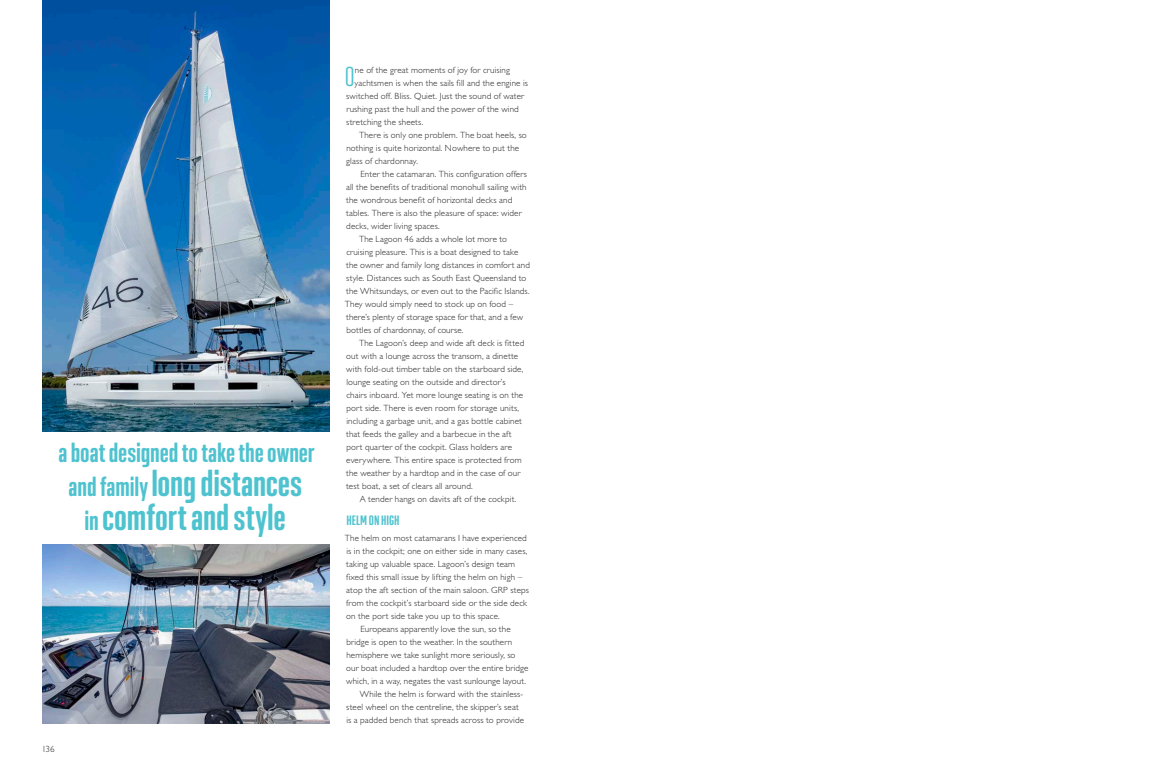
<style>
.page{position:relative;width:1163px;height:780px;background:#fff}
.page>*{position:absolute;margin:0;border:0;box-sizing:border-box;transform-origin:0 0}
.Feature_3_-_Pull_Quo{font:600 38px/34.2px "Geogrotesque X Comp";letter-spacing:-.005em;color:#4ec3cf;text-align:center}
.Feature_5_-_Drop_Cap{font:28.1px "Geogrotesque X Comp";color:#4ec3cf}
.Feature_3_-_Pull_Quo-2{font:600 28px "Geogrotesque X Comp";letter-spacing:-.005em;color:#4ec3cf}
.Feature_7_-_Subheads{font:600 14px "Geogrotesque X Comp";letter-spacing:-.005em;color:#4ec3cf}
.Feature_6_-_Body{font:300 9px/13px "Gill Sans Std";letter-spacing:.015em;color:#231f20}
.Feature_8_-_Body_No{font:300 9px/13px "Gill Sans Std";letter-spacing:.015em;color:#231f20}
.Feature_5_-_Drop_Cap-2{font:300 9px "Gill Sans Std";letter-spacing:.015em;color:#231f20}
.s1{font-size:28px}
</style>
<div class="page">
<img style="left:43px;top:0;width:286px;height:431px">
<img style="left:43px;top:544px;width:286px;height:179px">
<p class="Feature_3_-_Pull_Quo-2" style="left:58px;top:434px;width:258px">a boat designed to take the owner</p>
<p class="Feature_3_-_Pull_Quo" style="left:69px;top:465px;width:235px"><span class="s1">and family</span> long distances <span class="s1">in</span> comfort and style</p>
<p class="Feature_6_-_Body" style="left:42px;top:742px;width:14px">136</p>
<p class="Feature_5_-_Drop_Cap" style="left:345px;top:59px;width:11px">O</p>
<p class="Feature_5_-_Drop_Cap-2" style="left:355px;top:65px;width:156px">ne of the great moments of joy for cruising</p>
<p class="Feature_5_-_Drop_Cap-2" style="left:354px;top:78px;width:175px">yachtsmen is when the sails fill and the engine is</p>
<p class="Feature_5_-_Drop_Cap-2" style="left:346px;top:91px;width:179px">switched off. Bliss. Quiet. Just the sound of water</p>
<p class="Feature_5_-_Drop_Cap-2" style="left:346px;top:104px;width:174px">rushing past the hull and the power of the wind</p>
<p class="Feature_5_-_Drop_Cap-2" style="left:346px;top:117px;width:79px">stretching the sheets.</p>
<p class="Feature_6_-_Body" style="left:346px;top:128px;width:182px;text-indent:13px">There is only one problem. The boat heels, so nothing is quite horizontal. Nowhere to put the glass of chardonnay.</p>
<p class="Feature_6_-_Body" style="left:346px;top:167px;width:182px;text-indent:14px">Enter the catamaran. This configuration offers all the benefits of traditional monohull sailing with the wondrous benefit of horizontal decks and tables. There is also the pleasure of space: wider decks, wider living spaces.</p>
<p class="Feature_6_-_Body" style="left:345px;top:232px;width:187px;text-indent:14px">The Lagoon 46 adds a whole lot more to cruising pleasure. This is a boat designed to take the owner and family long distances in comfort and style. Distances such as South East Queensland to the Whitsundays, or even out to the Pacific Islands.<br>They would simply need to stock up on food – there’s plenty of storage space for that, and a few bottles of chardonnay, of course.</p>
<p class="Feature_6_-_Body" style="left:346px;top:336px;width:180px;text-indent:13px">The Lagoon’s deep and wide aft deck is fitted out with a lounge across the transom, a dinette with fold-out timber table on the starboard side, lounge seating on the outside and director’s chairs inboard. Yet more lounge seating is on the port side. There is even room for storage units, including a garbage unit, and a gas bottle cabinet that feeds the galley and a barbecue in the aft port quarter of the cockpit. Glass holders are everywhere. This entire space is protected from the weather by a hardtop and in the case of our test boat, a set of clears all around.</p>
<p class="Feature_6_-_Body" style="left:360px;top:492px;width:158px">A tender hangs on davits aft of the cockpit.</p>
<p class="Feature_7_-_Subheads" style="left:346px;top:511px;width:54px">HELM ON HIGH</p>
<p class="Feature_8_-_Body_No" style="left:345px;top:531px;width:186px">The helm on most catamarans I have experienced is in the cockpit; one on either side in many cases, taking up valuable space. Lagoon’s design team fixed this small issue by lifting the helm on high – atop the aft section of the main saloon. GRP steps from the cockpit’s starboard side or the side deck on the port side take you up to this space.</p>
<p class="Feature_6_-_Body" style="left:346px;top:622px;width:184px;text-indent:14px">Europeans apparently love the sun, so the bridge is open to the weather. In the southern hemisphere we take sunlight more seriously, so our boat included a hardtop over the entire bridge which, in a way, negates the vast sunlounge layout.</p>
<p class="Feature_6_-_Body" style="left:346px;top:687px;width:179px;text-indent:14px">While the helm is forward with the stainless&shy;steel wheel on the centreline, the skipper’s seat is a padded bench that spreads across to provide</p>
</div>
